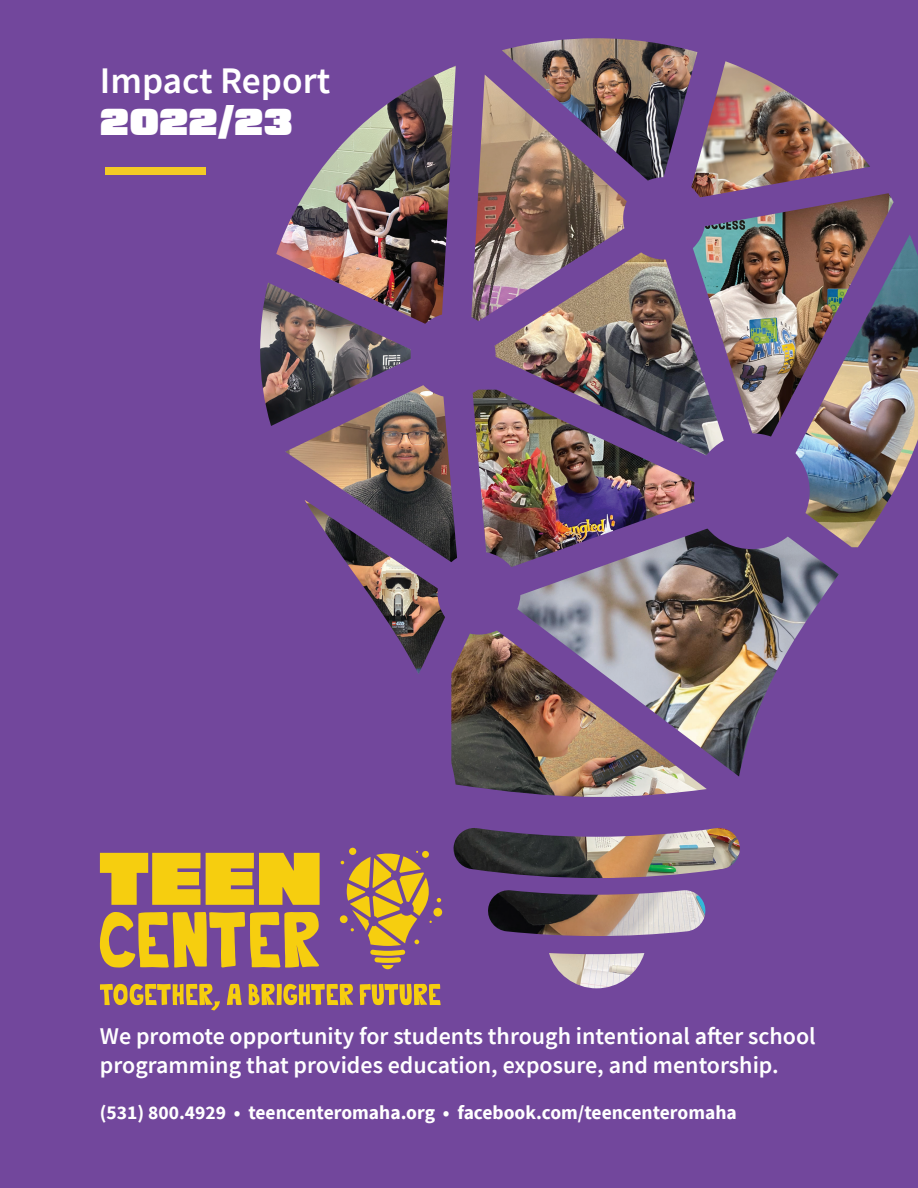
<style>
.page{position:relative;width:918px;height:1188px;background:#72479c}
.page>*{position:absolute;margin:0;border:0;box-sizing:border-box;transform-origin:0 0}
.t1{font:139.8px "Source Sans Pro";color:#f4ca26}
.t2{font:600 37.5px "Source Sans Pro";color:#fff}
.t3{font:expanded 37.5px "Blunt";color:#fff}
.t4{font:600 24px/28.8px "Source Sans Pro";color:#fff}
.t5{font:700 19.5px "Source Sans Pro";color:#fff}
</style>
<div class="page">
<div style="left:349px;top:848px;width:7px;height:7px;background:#f6ce0f;border-radius:50%"></div>
<svg style="left:341px;top:851px;width:100px;height:118px"></svg>
<svg style="left:100px;top:853px;width:100px;height:52px"></svg>
<svg style="left:206px;top:853px;width:114px;height:52px;background:#e6be1f"></svg>
<svg style="left:100px;top:912px;width:219px;height:56px"></svg>
<svg style="left:100px;top:984px;width:120px;height:26px"></svg>
<svg style="left:227px;top:984px;width:15px;height:21px"></svg>
<svg style="left:249px;top:984px;width:104px;height:21px"></svg>
<svg style="left:360px;top:984px;width:81px;height:21px"></svg>
<img style="left:471px;top:75px;width:156px;height:246px">
<img style="left:473px;top:390px;width:222px;height:177px">
<img style="left:495px;top:252px;width:229px;height:203px">
<img style="left:285px;top:385px;width:172px;height:289px">
<img style="left:260px;top:283px;width:151px;height:143px">
<img style="left:276px;top:66px;width:180px;height:258px">
<img style="left:502px;top:38px;width:195px;height:143px">
<img style="left:691px;top:61px;width:179px;height:132px">
<img style="left:693px;top:193px;width:201px;height:244px">
<img style="left:795px;top:235px;width:123px;height:312px">
<img style="left:517px;top:529px;width:322px;height:238px">
<img style="left:451px;top:631px;width:290px;height:357px">
<h3 class="t2" style="left:100px;top:56px;width:232px">Impact Report</h3>
<h1 class="t3" style="left:100px;top:105px;width:195px">2022/23</h1>
<p class="t1" style="left:100px;top:71px;width:113px">—</p>
<p class="t4" style="left:100px;top:1021px;width:717px">We promote opportunity for students through intentional after school programming that provides education, exposure, and mentorship.</p>
<p class="t5" style="left:100px;top:1099px;width:638px">(531) 800.4929 • teencenteromaha.org • facebook.com/teencenteromaha</p>
</div>
